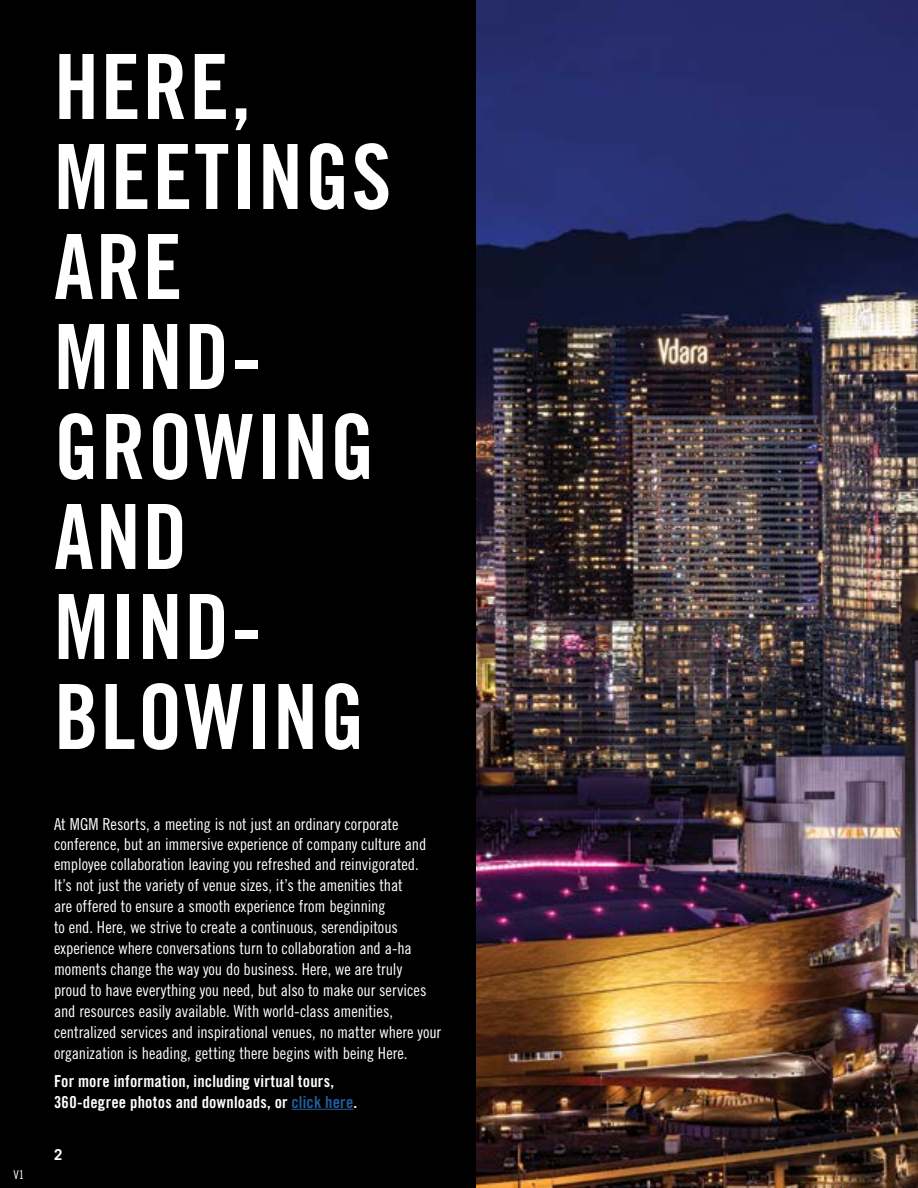
<style>
.page{position:relative;width:918px;height:1188px;background:#fff}
.page>*{position:absolute;margin:0;border:0;box-sizing:border-box;transform-origin:0 0}
.t1{font:90px/90px "Trade Gothic LT Std Bd Cn 20";letter-spacing:.02em;color:#fff}
.t2{font:16.5px/20.9px "Trade Gothic LT Std Cn 18";letter-spacing:-.005em;color:#fff}
.t3{font:16.5px/21px "Trade Gothic LT Std Bd Cn 20";letter-spacing:.01em;color:#fff}
.t4{font:700 15px "Trade Gothic LT Std";color:#fff}
.t5{font:12.15px "Trade Gothic LT Std Cn 18";color:#fff}
.s1{color:#215e9e}
</style>
<div class="page">
<img style="left:476px;top:0;width:442px;height:1188px">
<hr style="left:917px;top:396px;width:1px;height:396px;background:#000">
<div style="left:0;top:0;width:476px;height:1188px;background:#000"></div>
<hr style="left:292px;top:1109px;width:62px;height:1px;background:#215e9e">
<p class="t5" style="left:14px;top:1168px;width:12px">V1</p>
<h1 class="t1" style="left:54px;top:41px;width:339px">HERE,<br>MEETINGS<br>ARE<br>MIND-<br>GROWING<br>AND<br>MIND-<br>BLOWING</h1>
<p class="t2" style="left:54px;top:814px;width:389px">At MGM Resorts, a meeting is not just an ordinary corporate conference, but an immersive experience of company culture and employee collaboration leaving you refreshed and reinvigorated.<br>It’s not just the variety of venue sizes, it’s the amenities that<br>are offered to ensure a smooth experience from beginning<br>to end. Here, we strive to create a continuous, serendipitous experience where conversations turn to collaboration and a-ha moments change the way you do business. Here, we are truly<br>proud to have everything you need, but also to make our services and resources easily available. With world-class amenities, centralized services and inspirational venues, no matter where your organization is heading, getting there begins with being Here.</p>
<p class="t3" style="left:54px;top:1070px;width:305px">For more information, including virtual tours,<br>360-degree photos and downloads, or <span class="s1">click here</span>.</p>
<p class="t4" style="left:54px;top:1145px;width:10px">2</p>
</div>
